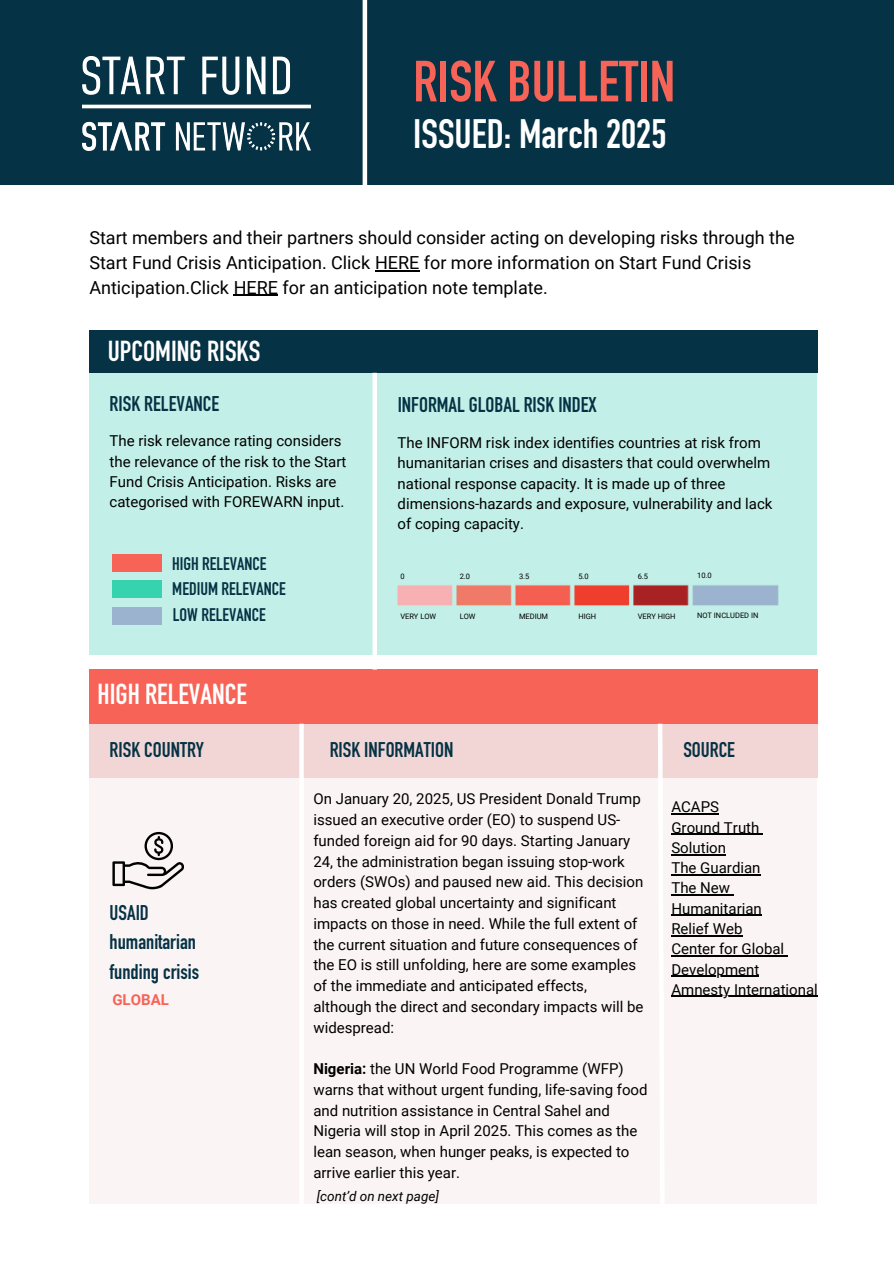
<style>
.page{position:relative;width:894px;height:1264px;background:#fff}
.page>*{position:absolute;margin:0;border:0;box-sizing:border-box;transform-origin:0 0}
.t1{font:700 57px "DIN Condensed";color:#f76357}
.t2{font:700 40.5px "DIN Condensed";color:#fff}
.t3{font:700 28.5px "DIN Condensed";color:#fff}
.t4{font:700 21px/29.2px "DIN Condensed";color:#053244}
.t5{font:18px/24.8px "Roboto";color:#000}
.t6{font:700 18px "DIN Condensed";color:#053244}
.t7{font:15px/20.7px "Roboto";color:#000}
.t8{font:700 15px "Roboto";color:#f76357}
.t9{font:italic 13.5px "Roboto";color:#000}
.t10{font:7.5px "Roboto";color:#000}
.s1{font-weight:700}
</style>
<div class="page">
<div style="left:0;top:0;width:893px;height:185px;background:#053244"></div>
<div style="left:89px;top:373px;width:727px;height:282px;background:#c2efe7"></div>
<div style="left:89px;top:330px;width:728px;height:43px;background:#053244"></div>
<div style="left:89px;top:723px;width:728px;height:55px;background:#f2d6d6"></div>
<div style="left:362px;top:0;width:5px;height:185px;background:#fff"></div>
<div style="left:89px;top:778px;width:727px;height:425px;background:#fbf4f4"></div>
<img style="left:397px;top:584px;width:382px;height:22px">
<div style="left:89px;top:669px;width:728px;height:54px;background:#f76357"></div>
<div style="left:112px;top:554px;width:50px;height:17px;background:#f76357"></div>
<div style="left:112px;top:580px;width:50px;height:17px;background:#36d3ae"></div>
<div style="left:112px;top:607px;width:50px;height:17px;background:#9bb3ce"></div>
<div style="left:372px;top:373px;width:5px;height:296px;background:#fff"></div>
<div style="left:299px;top:723px;width:5px;height:480px;background:#fff"></div>
<svg style="left:655px;top:723px;width:11px;height:481px"></svg>
<img style="left:83px;top:56px;width:228px;height:95px">
<svg style="left:112px;top:832px;width:72px;height:57px"></svg>
<hr style="left:375px;top:270px;width:44px;height:1px;background:#000">
<hr style="left:234px;top:295px;width:44px;height:1px;background:#000">
<hr style="left:671px;top:813px;width:48px;height:1px;background:#000">
<hr style="left:671px;top:833px;width:88px;height:2px;background:#000">
<hr style="left:671px;top:854px;width:55px;height:1px;background:#000">
<hr style="left:671px;top:874px;width:89px;height:1px;background:#000">
<hr style="left:671px;top:894px;width:59px;height:1px;background:#000">
<hr style="left:671px;top:914px;width:90px;height:2px;background:#000">
<hr style="left:671px;top:935px;width:71px;height:1px;background:#000">
<hr style="left:671px;top:955px;width:113px;height:1px;background:#000">
<hr style="left:671px;top:975px;width:88px;height:1px;background:#000">
<hr style="left:671px;top:995px;width:146px;height:2px;background:#000">
<p class="t1" style="left:413px;top:61px;width:263px">RISK BULLETIN</p>
<p class="t2" style="left:413px;top:119px;width:254px">ISSUED: March 2025</p>
<p class="t5" style="left:89px;top:225px;width:706px">Start members and their partners should consider acting on developing risks through the<br>Start Fund Crisis Anticipation. Click HERE for more information on Start Fund Crisis<br>Anticipation.Click HERE for an anticipation note template.</p>
<h1 class="t3" style="left:108px;top:341px;width:154px">UPCOMING RISKS</h1>
<h6 class="t4" style="left:110px;top:391px;width:111px">RISK RELEVANCE</h6>
<h2 class="t4" style="left:397px;top:393px;width:200px">INFORMAL GLOBAL RISK INDEX</h2>
<h3 class="t7" style="left:110px;top:431px;width:238px;line-height:20.2px">The risk relevance rating considers the relevance of the risk to the Start Fund Crisis Anticipation. Risks are categorised with FOREWARN input.</h3>
<h5 class="t7" style="left:397px;top:433px;width:376px;line-height:20.2px">The INFORM risk index identifies countries at risk from humanitarian crises and disasters that could overwhelm national response capacity. It is made up of three dimensions-hazards and exposure, vulnerability and lack of coping capacity.</h5>
<h2 class="t6" style="left:172px;top:557px;width:96px">HIGH RELEVANCE</h2>
<p class="t6" style="left:172px;top:582px;width:115px">MEDIUM RELEVANCE</p>
<h3 class="t6" style="left:173px;top:608px;width:94px">LOW RELEVANCE</h3>
<h3 class="t10" style="left:400px;top:612px;width:37px">VERY LOW</h3>
<h3 class="t10" style="left:459px;top:612px;width:17px">LOW</h3>
<p class="t10" style="left:519px;top:612px;width:31px">MEDIUM</p>
<p class="t10" style="left:578px;top:612px;width:19px">HIGH</p>
<h4 class="t10" style="left:637px;top:612px;width:39px">VERY HIGH</h4>
<p class="t10" style="left:697px;top:611px;width:63px">NOT INCLUDED IN</p>
<p class="t10" style="left:400px;top:571px;width:6px">0</p>
<p class="t10" style="left:459px;top:571px;width:12px">2.0</p>
<p class="t10" style="left:519px;top:571px;width:12px">3.5</p>
<p class="t10" style="left:578px;top:571px;width:12px">5.0</p>
<p class="t10" style="left:637px;top:571px;width:12px">6.5</p>
<p class="t10" style="left:697px;top:571px;width:16px">10.0</p>
<h3 class="t3" style="left:97px;top:683px;width:151px">HIGH RELEVANCE</h3>
<p class="t4" style="left:110px;top:737px;width:96px">RISK COUNTRY</p>
<h5 class="t4" style="left:329px;top:737px;width:125px">RISK INFORMATION</h5>
<h5 class="t4" style="left:683px;top:737px;width:53px">SOURCE</h5>
<p class="t4" style="left:110px;top:901px;width:91px">USAID humanitarian funding crisis</p>
<p class="t8" style="left:112px;top:990px;width:58px">GLOBAL</p>
<p class="t7" style="left:313px;top:788px;width:331px">On January 20, 2025, US President Donald Trump issued an executive order (EO) to suspend US&shy;funded foreign aid for 90 days. Starting January 24, the administration began issuing stop-work orders (SWOs) and paused new aid. This decision has created global uncertainty and significant impacts on those in need. While the full extent of the current situation and future consequences of the EO is still unfolding, here are some examples of the immediate and anticipated effects, although the direct and secondary impacts will be widespread:</p>
<p class="t7" style="left:313px;top:1058px;width:335px"><span class="s1">Nigeria:</span> the UN World Food Programme (WFP) warns that without urgent funding, life-saving food and nutrition assistance in Central Sahel and Nigeria will stop in April 2025. This comes as the lean season, when hunger peaks, is expected to arrive earlier this year.</p>
<p class="t9" style="left:316px;top:1188px;width:124px">[cont’d on next page]</p>
<p class="t7" style="left:671px;top:797px;width:49px">ACAPS</p>
<p class="t7" style="left:671px;top:817px;width:89px">Ground Truth</p>
<p class="t7" style="left:671px;top:837px;width:56px">Solution</p>
<p class="t7" style="left:671px;top:857px;width:91px">The Guardian</p>
<p class="t7" style="left:671px;top:878px;width:60px">The New</p>
<p class="t7" style="left:671px;top:898px;width:92px">Humanitarian</p>
<p class="t7" style="left:671px;top:918px;width:72px">Relief Web</p>
<p class="t7" style="left:671px;top:938px;width:114px">Center for Global</p>
<p class="t7" style="left:671px;top:959px;width:89px">Development</p>
<p class="t7" style="left:671px;top:979px;width:148px">Amnesty International</p>
</div>
